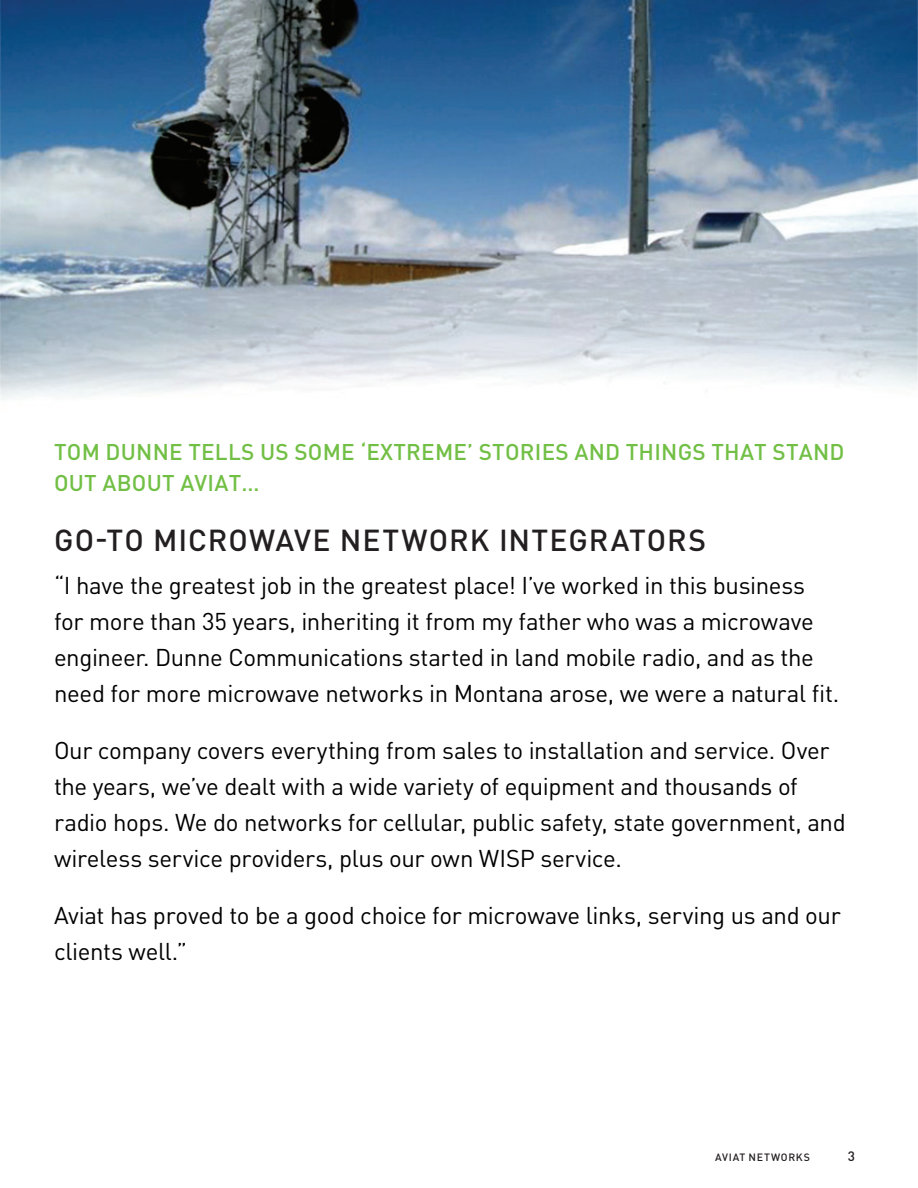
<style>
.page{position:relative;width:918px;height:1188px;background:#fff}
.page>*{position:absolute;margin:0;border:0;box-sizing:border-box;transform-origin:0 0}
.t1{font:500 30px "DINOT";letter-spacing:.035em;color:#231f20}
.t2{font:24px/36px "DINOT";letter-spacing:-.015em;color:#000}
.t3{font:500 22.5px/31.5px "DINOT";letter-spacing:.01em;color:#71bf44}
.t4{font:500 13.5px "DINOT";color:#231f20}
.t5{font:500 10.5px "DINOT";letter-spacing:.065em;color:#231f20}
</style>
<div class="page">
<img style="left:0;top:0;width:918px;height:399px">
<p class="t3" style="left:54px;top:435px;width:792px">TOM DUNNE TELLS US SOME ‘EXTREME’ STORIES AND THINGS THAT STAND<br>OUT ABOUT AVIAT…</p>
<p class="t1" style="left:54px;top:520px;width:653px">GO-TO MICROWAVE NETWORK INTEGRATORS</p>
<p class="t2" style="left:54px;top:567px;width:787px">“I have the greatest job in the greatest place! I’ve worked in this business for more than 35 years, inheriting it from my father who was a microwave engineer. Dunne Communications started in land mobile radio, and as the need for more microwave networks in Montana arose, we were a natural fit.</p>
<p class="t2" style="left:54px;top:732px;width:793px">Our company covers everything from sales to installation and service. Over the years, we’ve dealt with a wide variety of equipment and thousands of radio hops. We do networks for cellular, public safety, state government, and wireless service providers, plus our own WISP service.</p>
<p class="t2" style="left:54px;top:897px;width:788px">Aviat has proved to be a good choice for microwave links, serving us and our clients well.”</p>
<p class="t5" style="left:715px;top:1150px;width:96px">AVIAT NETWORKS</p>
<p class="t4" style="left:848px;top:1147px;width:9px">3</p>
</div>
